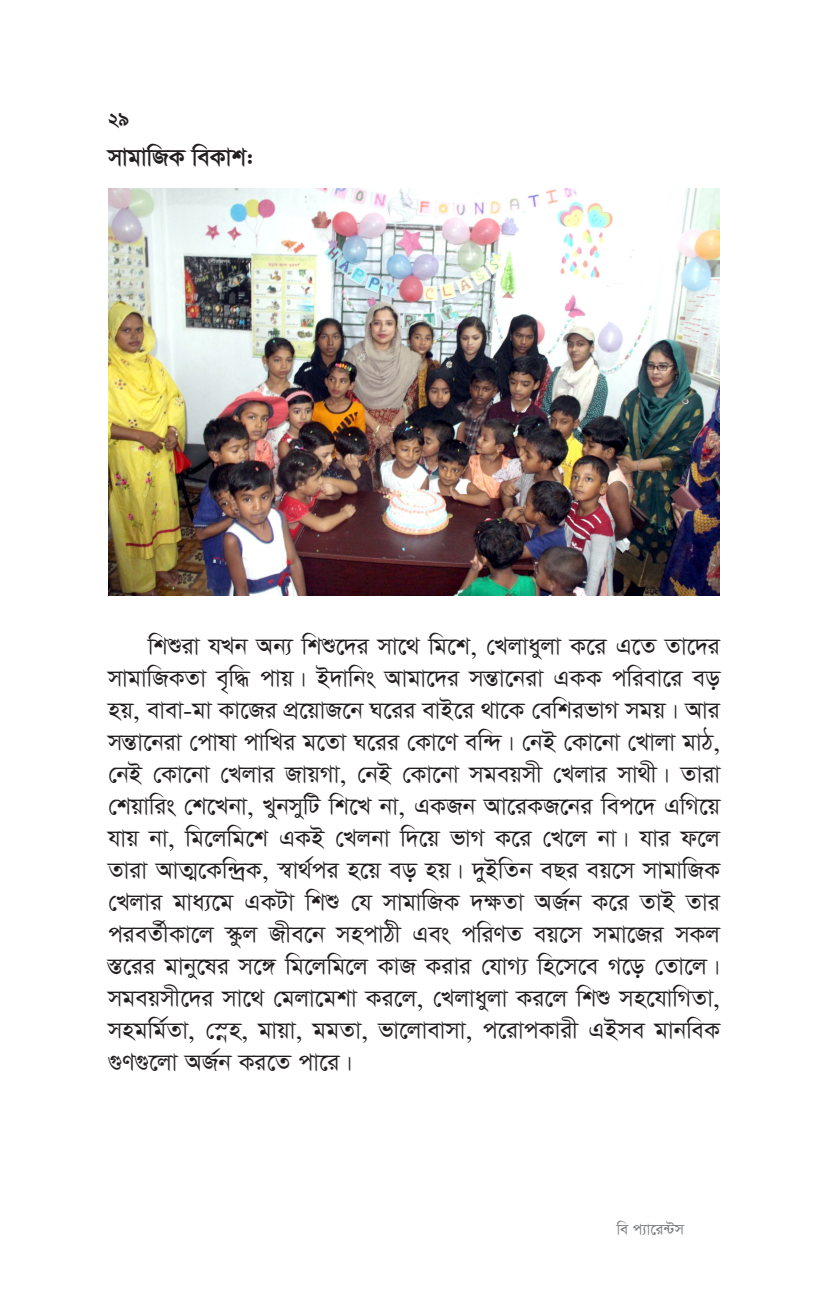
<style>
.page{position:relative;width:828px;height:1296px;background:#fff}
.page>*{position:absolute;margin:0;border:0;box-sizing:border-box;transform-origin:0 0}
.body_left_indent{font:28px/32px "Sutonny MJ";color:#231f20;text-align:justify}
.subhead_sapce{font:700 28px "Sutonny MJ";color:#231f20}
.t1{font:700 22px "Sutonny MJ";color:#231f20}
.t2{font:18px "Sutonny MJ";color:#76787b}
</style>
<div class="page">
<img style="left:108px;top:188px;width:612px;height:408px">
<p class="t1" style="left:108px;top:106px;width:23px">29</p>
<p class="subhead_sapce" style="left:108px;top:142px;width:147px">MVGVWRK WEKVK:</p>
<p class="body_left_indent" style="left:108px;top:632px;width:614px;text-indent:40px">WKÏIV HLB AB¨ WKÏ‡`I MV‡_ WG‡K, †LJVAYJV K‡I G‡Z ZV‡`I MVGVWRKZV E„W× CVQ| B`VWBS AVGV‡`I MŠÍV‡BIV GKK CWIEV‡I EO NQ, EVEV-GV KV‡RI CÖ‡QVR‡B N‡II EVB‡I _V‡K †EWKIFVM MGQ| AVI MŠÍV‡BIV †CVLV CVWLI G‡ZV N‡II †KV‡Y EW›`| †BB †KV‡BV †LVJV GVV, †BB †KV‡BV †LJVI RVQMV, †BB †KV‡BV MGEQMX †LJVI MV_X| ZVIV †KQVWIS †K‡LBV, LYBMYWU WK‡L BV, GKRB AV‡IKR‡BI WEC‡` GWM‡Q HVQ BV, WG‡JWG‡K GKB †LJBV W`‡Q FVM K‡I †L‡J BV| HVI D‡J ZVIV AVZ¥‡KW›`ªK, ¯^V_©CI N‡Q EO NQ| `YBWZB EQI EQ‡M MVGVWRK †LJVI GVA¨‡G GKUV WKÏ †H MVGVWRK `ŸZV AR©B K‡I ZVB ZVI CIEZ©XKV‡J ¯‹ZJ RXE‡B MNCVVX GES CWIYZ EQ‡M MGV‡RI MKJ ¯Í‡II GVBY‡LI M‡½ WG‡JWG‡J KVR KIVI †HVM¨ WN‡M‡E M‡O †ZV‡J| MGEQMX‡`I MV‡_ †GJV‡GKV KI‡J, †LJVAYJV KI‡J WKÏ MN‡HVWMZV, MNGWG©ZV, †¯ŒN, GVQV, GGZV, FV‡JVEVMV, C‡IVCKVIX GBME GVBWEK ¸Y¸‡JV AR©B KI‡Z CV‡I|</p>
<p class="t2" style="left:617px;top:1220px;width:69px">WE C¨V‡I›UM</p>
</div>
